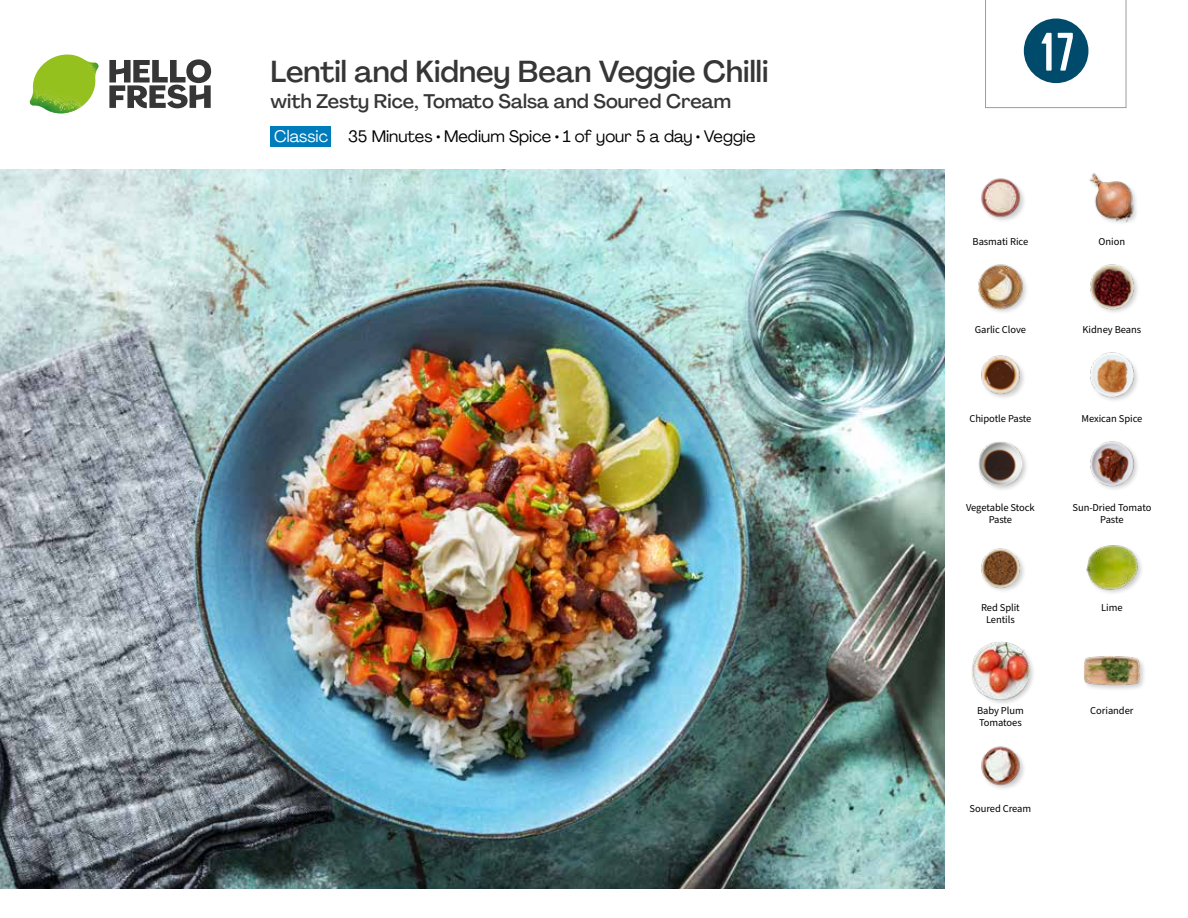
<style>
.page{position:relative;width:1188px;height:918px;background:#fff}
.page>*{position:absolute;margin:0;border:0;box-sizing:border-box;transform-origin:0 0}
.t1{font:54px "Kapra";color:#fff}
.t2{font:500 30px "Agrandir";color:#373636}
.t3{font:500 19.5px "Agrandir";color:#373636}
.t4{font:16.5px "Agrandir";color:#000}
.t5{font:16.5px "Agrandir";color:#fff}
.t6{font:10.5px/12px "Source Sans Pro";letter-spacing:-.005em;color:#000;text-align:center}
</style>
<div class="page">
<svg style="left:109px;top:59px;width:102px;height:49px"></svg>
<img style="left:30px;top:55px;width:69px;height:59px">
<img style="left:0;top:170px;width:945px;height:718px">
<div style="left:271px;top:126px;width:60px;height:21px;background:#007bbb"></div>
<img style="left:981px;top:746px;width:43px;height:43px">
<img style="left:981px;top:548px;width:43px;height:43px">
<div style="left:971px;top:641px;width:65px;height:65px;background:#000;opacity:.2"></div>
<img style="left:972px;top:642px;width:57px;height:57px">
<div style="left:1083px;top:655px;width:64px;height:37px;background:#000;opacity:.2"></div>
<img style="left:1083px;top:655px;width:58px;height:37px">
<img style="left:1086px;top:545px;width:55px;height:48px">
<img style="left:981px;top:355px;width:43px;height:43px">
<div style="left:978px;top:441px;width:51px;height:51px;background:#000;opacity:.2"></div>
<img style="left:979px;top:442px;width:43px;height:43px">
<img style="left:1090px;top:441px;width:48px;height:48px">
<img style="left:1090px;top:352px;width:48px;height:49px">
<img style="left:981px;top:178px;width:43px;height:43px">
<img style="left:978px;top:264px;width:49px;height:48px">
<img style="left:1090px;top:264px;width:48px;height:48px">
<img style="left:1089px;top:173px;width:48px;height:50px">
<svg style="left:985px;top:0;width:141px;height:108px"></svg>
<h2 class="t2" style="left:271px;top:53px;width:499px">Lentil and Kidney Bean Veggie Chilli</h2>
<h3 class="t3" style="left:271px;top:89px;width:462px">with Zesty Rice, Tomato Salsa and Soured Cream</h3>
<h3 class="t5" style="left:274px;top:126px;width:55px">Classic</h3>
<h3 class="t4" style="left:348px;top:126px;width:409px">35 Minutes • Medium Spice • 1 of your 5 a day • Veggie</h3>
<h1 class="t1" style="left:1041px;top:21px;width:35px">17</h1>
<p class="t6" style="left:973px;top:235px;width:57px">Basmati Rice</p>
<p class="t6" style="left:1099px;top:235px;width:28px">Onion</p>
<p class="t6" style="left:975px;top:324px;width:53px">Garlic Clove</p>
<p class="t6" style="left:1083px;top:324px;width:60px">Kidney Beans</p>
<p class="t6" style="left:969px;top:413px;width:64px">Chipotle Paste</p>
<p class="t6" style="left:1081px;top:413px;width:63px">Mexican Spice</p>
<p class="t6" style="left:966px;top:502px;width:70px">Vegetable Stock<br>Paste</p>
<p class="t6" style="left:1072px;top:502px;width:80px">Sun-Dried Tomato<br>Paste</p>
<p class="t6" style="left:981px;top:602px;width:40px">Red Split</p>
<p class="t6" style="left:1101px;top:602px;width:23px">Lime</p>
<p class="t6" style="left:986px;top:614px;width:30px">Lentils</p>
<p class="t6" style="left:977px;top:705px;width:48px">Baby Plum</p>
<p class="t6" style="left:1090px;top:705px;width:45px">Coriander</p>
<p class="t6" style="left:979px;top:717px;width:44px">Tomatoes</p>
<p class="t6" style="left:970px;top:803px;width:63px">Soured Cream</p>
</div>
